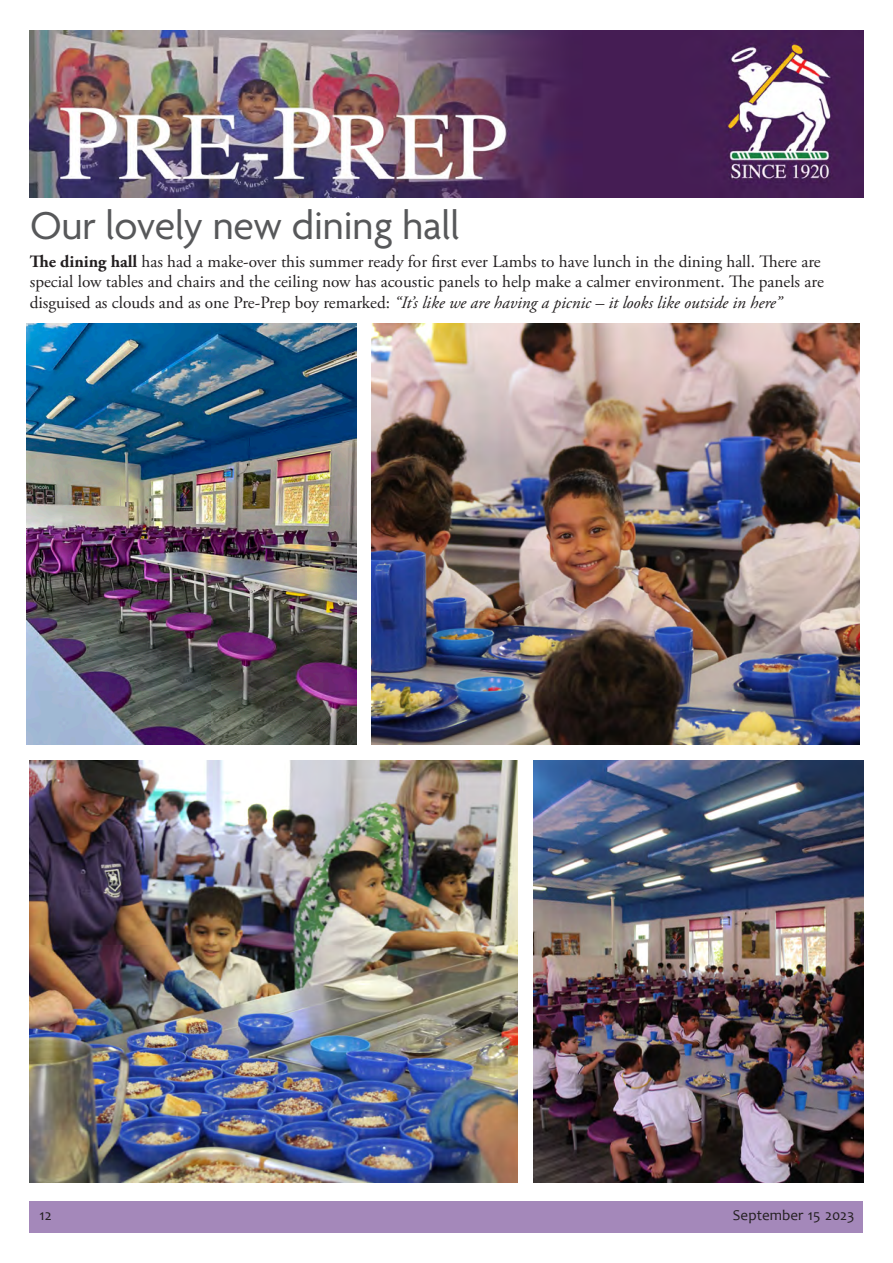
<style>
.page{position:relative;width:893px;height:1263px;background:#fff}
.page>*{position:absolute;margin:0;border:0;box-sizing:border-box;transform-origin:0 0}
.t1{font:42px "Agenda";letter-spacing:-.005em;color:#57585a}
.t2{font:17.25px/20.7px "Adobe Garamond Pro";color:#231f20}
.t3{font:15px "Candara";color:#231f20}
.s1{font-weight:700}
.s2{font-style:italic}
</style>
<div class="page">
<div style="left:30px;top:1201px;width:833px;height:32px;background:#a488ba"></div>
<img style="left:30px;top:31px;width:833px;height:167px">
<img style="left:534px;top:761px;width:329px;height:421px">
<img style="left:30px;top:761px;width:488px;height:421px">
<img style="left:27px;top:323px;width:329px;height:422px">
<img style="left:371px;top:323px;width:488px;height:422px">
<p class="t1" style="left:30px;top:203px;width:431px">Our lovely new dining hall</p>
<p class="t2" style="left:30px;top:251px;width:796px"><span class="s1">The dining hall</span> has had a make-over this summer ready for first ever Lambs to have lunch in the dining hall. There are special low tables and chairs and the ceiling now has acoustic panels to help make a calmer environment. The panels are disguised as clouds and as one Pre-Prep boy remarked: <span class="s2">“It’s like we are having a picnic – it looks like outside in here”</span></p>
<p class="t3" style="left:39px;top:1205px;width:14px">12</p>
<p class="t3" style="left:733px;top:1205px;width:123px">September 15 2023</p>
</div>
